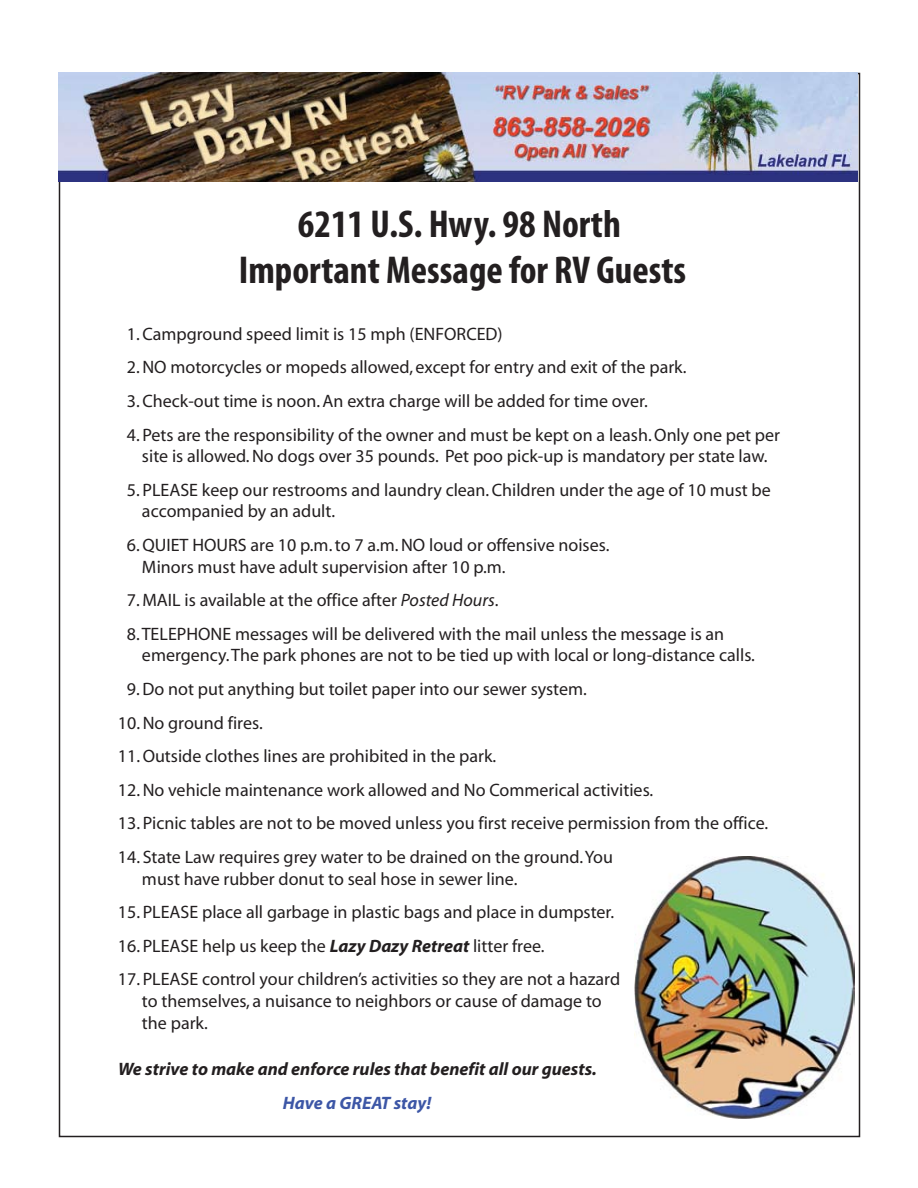
<style>
.page{position:relative;width:918px;height:1188px;background:#fff}
.page>*{position:absolute;margin:0;border:0;box-sizing:border-box;transform-origin:0 0}
.t1{font:700 condensed 39px/46.8px "Myriad Pro";color:#231f20;text-align:center}
.t2{font:18px/21.6px "Myriad";color:#231f20}
.t3{font:italic 700 18px "Myriad";color:#231f20}
.t4{font:italic 700 18px "Myriad";color:#3c56a6}
.s1{font-style:italic}
.s2{font-weight:700;font-style:italic}
</style>
<div class="page">
<img style="left:634px;top:856px;width:220px;height:263px">
<img style="left:58px;top:72px;width:799px;height:110px">
<h1 class="t1" style="left:239px;top:199px;width:449px">6211 U.S. Hwy. 98 North<br>Important Message for RV Guests</h1>
<p class="t2" style="left:127px;top:324px;width:377px">1. Campground speed limit is 15 mph (ENFORCED)</p>
<p class="t2" style="left:127px;top:357px;width:561px">2. NO motorcycles or mopeds allowed, except for entry and exit of the park.</p>
<p class="t2" style="left:127px;top:391px;width:522px">3. Check-out time is noon. An extra charge will be added for time over.</p>
<p class="t2" style="left:127px;top:425px;width:655px;text-align:center">4. Pets are the responsibility of the owner and must be kept on a leash. Only one pet per site is allowed. No dogs over 35 pounds. Pet poo pick-up is mandatory per state law.</p>
<p class="t2" style="left:142px;top:480px;width:630px;text-indent:-15px">5. PLEASE keep our restrooms and laundry clean. Children under the age of 10 must be accompanied by an adult.</p>
<p class="t2" style="left:142px;top:535px;width:469px;text-indent:-15px">6. QUIET HOURS are 10 p.m. to 7 a.m. NO loud or offensive noises.<br>Minors must have adult supervision after 10 p.m.</p>
<p class="t2" style="left:127px;top:590px;width:373px">7. MAIL is available at the office after <span class="s1">Posted Hours</span>.</p>
<p class="t2" style="left:142px;top:624px;width:615px;text-indent:-15px">8. TELEPHONE messages will be delivered with the mail unless the message is an emergency. The park phones are not to be tied up with local or long-distance calls.</p>
<p class="t2" style="left:127px;top:679px;width:461px">9. Do not put anything but toilet paper into our sewer system.</p>
<p class="t2" style="left:118px;top:713px;width:146px">10. No ground fires.</p>
<p class="t2" style="left:118px;top:746px;width:380px">11. Outside clothes lines are prohibited in the park.</p>
<p class="t2" style="left:118px;top:780px;width:537px">12. No vehicle maintenance work allowed and No Commerical activities.</p>
<p class="t2" style="left:118px;top:813px;width:652px">13. Picnic tables are not to be moved unless you first receive permission from the office.</p>
<p class="t2" style="left:142px;top:847px;width:473px;text-indent:-24px">14. State Law requires grey water to be drained on the ground. You must have rubber donut to seal hose in sewer line.</p>
<p class="t2" style="left:118px;top:902px;width:498px">15. PLEASE place all garbage in plastic bags and place in dumpster.</p>
<p class="t2" style="left:118px;top:936px;width:428px">16. PLEASE help us keep the <span class="s2">Lazy Dazy Retreat</span> litter free.</p>
<p class="t2" style="left:142px;top:969px;width:480px;text-indent:-24px">17. PLEASE control your children’s activities so they are not a hazard to themselves, a nuisance to neighbors or cause of damage to the park.</p>
<p class="t3" style="left:118px;top:1060px;width:480px">We strive to make and enforce rules that benefit all our guests.</p>
<p class="t4" style="left:283px;top:1093px;width:150px">Have a GREAT stay!</p>
</div>
